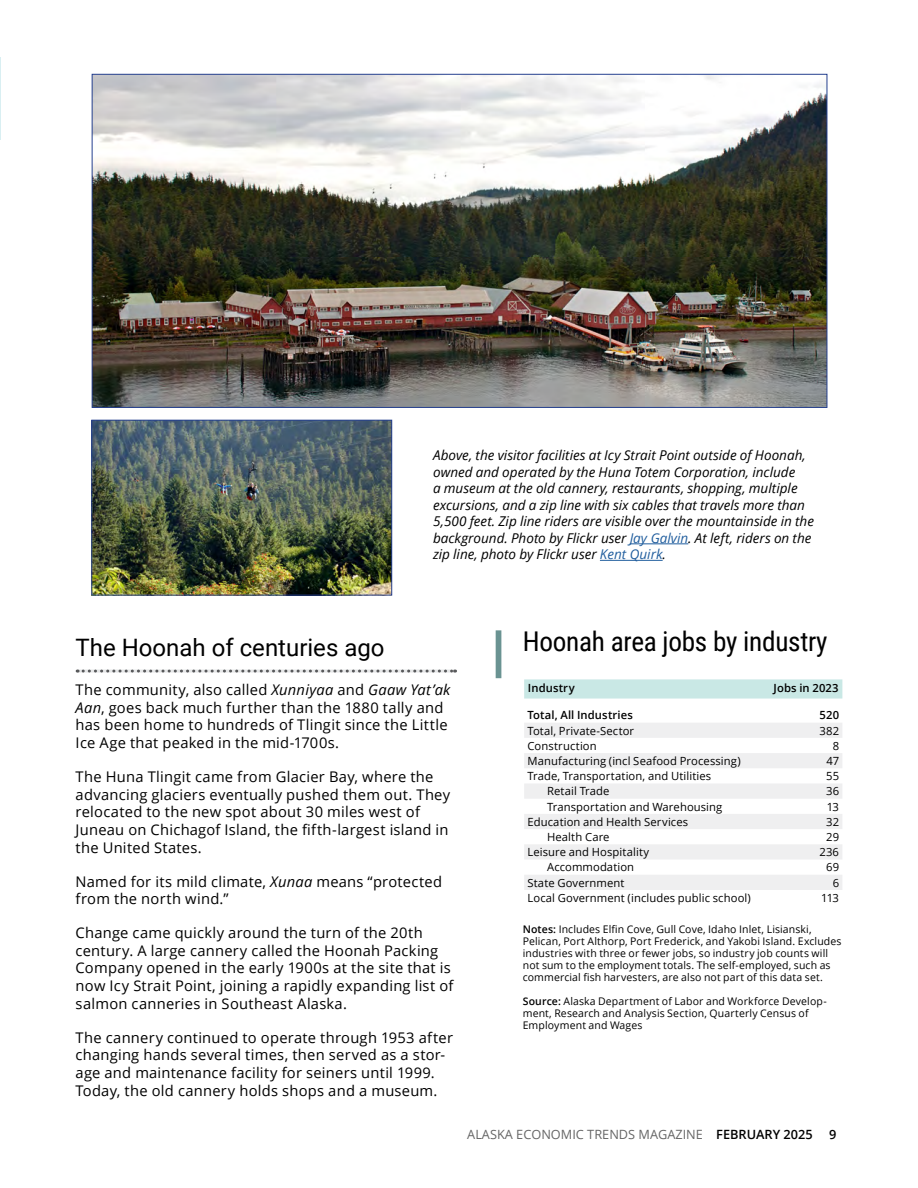
<style>
.page{position:relative;width:918px;height:1188px;background:#fff}
.page>*{position:absolute;margin:0;border:0;box-sizing:border-box;transform-origin:0 0}
.Exhibit_heads{font:27.15px "Roboto Condensed";letter-spacing:-.01em;color:#000}
.Article_subheads{font:24px "Roboto";color:#000}
.Text{font:14.7px/17.7px "Open Sans";letter-spacing:.015em;color:#000}
.Page_Number_-_Align_Left{font:italic 13.5px/16.5px "Open Sans";color:#000}
.t1{font:12.75px "Open Sans";color:#666}
.t2{font:600 12.75px "Open Sans";color:#000}
.t3{font:11.25px "Open Sans";letter-spacing:.01em;color:#000}
.t4{font:600 11.25px "Open Sans";letter-spacing:.01em;color:#000}
.Text-2{font:10.5px/12px "Open Sans";letter-spacing:.01em;color:#000}
.s1{color:#215e9e}
.s2{font-style:italic}
.s3{font-weight:600}
.s4{font-weight:600;color:#000}
</style>
<div class="page">
<hr style="left:0;top:58px;width:1px;height:82px;background:#d7eff2">
<img style="left:94px;top:76px;width:731px;height:330px">
<img style="left:93px;top:422px;width:297px;height:171px">
<div style="left:91px;top:420px;width:301px;height:175px;border:1px solid #25408f"></div>
<svg style="left:77px;top:670px;width:379px;height:3px"></svg>
<svg style="left:524px;top:679px;width:318px;height:20px;background:#cbe8e6"></svg>
<svg style="left:524px;top:723px;width:318px;height:167px;fill:#efeff0"></svg>
<div style="left:496px;top:630px;width:5px;height:48px;background:#6a9392"></div>
<hr style="left:630px;top:544px;width:58px;height:1px;background:#215e9e">
<hr style="left:600px;top:560px;width:63px;height:1px;background:#215e9e">
<p class="Page_Number_-_Align_Left" style="left:433px;top:447px;width:383px">Above, the visitor facilities at Icy Strait Point outside of Hoonah, owned and operated by the Huna Totem Corporation, include<br>a museum at the old cannery, restaurants, shopping, multiple excursions, and a zip line with six cables that travels more than 5,500 feet. Zip line riders are visible over the mountainside in the background. Photo by Flickr user <span class="s1">Jay Galvin</span>. At left, riders on the zip line, photo by Flickr user <span class="s1">Kent Quirk</span>.</p>
<p class="Article_subheads" style="left:76px;top:630px;width:310px">The Hoonah of centuries ago</p>
<p class="Text" style="left:76px;top:680px;width:376px">The community, also called <span class="s2">Xunniyaa</span> and <span class="s2">Gaaw Yat’ak Aan</span>, goes back much further than the 1880 tally and has been home to hundreds of Tlingit since the Little Ice Age that peaked in the mid-1700s.</p>
<p class="Text" style="left:76px;top:767px;width:376px">The Huna Tlingit came from Glacier Bay, where the advancing glaciers eventually pushed them out. They relocated to the new spot about 30 miles west of Juneau on Chichagof Island, the fifth-largest island in the United States.</p>
<p class="Text" style="left:76px;top:872px;width:368px">Named for its mild climate, <span class="s2">Xunaa</span> means “protected from the north wind.”</p>
<p class="Text" style="left:76px;top:924px;width:379px">Change came quickly around the turn of the 20th century. A large cannery called the Hoonah Packing Company opened in the early 1900s at the site that is now Icy Strait Point, joining a rapidly expanding list of salmon canneries in Southeast Alaska.</p>
<p class="Text" style="left:76px;top:1028px;width:379px">The cannery continued to operate through 1953 after changing hands several times, then served as a stor&shy;age and maintenance facility for seiners until 1999.<br>Today, the old cannery holds shops and a museum.</p>
<p class="Exhibit_heads" style="left:523px;top:622px;width:306px">Hoonah area jobs by industry</p>
<p class="t4" style="left:528px;top:680px;width:48px">Industry</p>
<p class="t4" style="left:774px;top:680px;width:67px">Jobs in 2023</p>
<p class="t4" style="left:527px;top:708px;width:107px">Total, All Industries</p>
<p class="t4" style="left:820px;top:708px;width:21px">520</p>
<p class="t3" style="left:527px;top:723px;width:108px">Total, Private-Sector</p>
<p class="t3" style="left:819px;top:723px;width:21px">382</p>
<p class="t3" style="left:527px;top:738px;width:71px">Construction</p>
<p class="t3" style="left:833px;top:738px;width:8px">8</p>
<p class="t3" style="left:527px;top:753px;width:215px">Manufacturing (incl Seafood Processing)</p>
<p class="t3" style="left:826px;top:753px;width:14px">47</p>
<p class="t3" style="left:527px;top:768px;width:185px">Trade, Transportation, and Utilities</p>
<p class="t3" style="left:826px;top:768px;width:14px">55</p>
<p class="t3" style="left:547px;top:784px;width:64px">Retail Trade</p>
<p class="t3" style="left:826px;top:784px;width:15px">36</p>
<p class="t3" style="left:547px;top:799px;width:177px">Transportation and Warehousing</p>
<p class="t3" style="left:827px;top:799px;width:14px">13</p>
<p class="t3" style="left:527px;top:814px;width:162px">Education and Health Services</p>
<p class="t3" style="left:826px;top:814px;width:14px">32</p>
<p class="t3" style="left:547px;top:829px;width:64px">Health Care</p>
<p class="t3" style="left:826px;top:829px;width:14px">29</p>
<p class="t3" style="left:527px;top:844px;width:123px">Leisure and Hospitality</p>
<p class="t3" style="left:819px;top:844px;width:21px">236</p>
<p class="t3" style="left:547px;top:860px;width:89px">Accommodation</p>
<p class="t3" style="left:826px;top:860px;width:14px">69</p>
<p class="t3" style="left:527px;top:875px;width:99px">State Government</p>
<p class="t3" style="left:833px;top:875px;width:8px">6</p>
<p class="t3" style="left:527px;top:890px;width:225px">Local Government (includes public school)</p>
<p class="t3" style="left:821px;top:890px;width:19px">113</p>
<p class="Text-2" style="left:523px;top:923px;width:320px"><span class="s3">Notes:</span> Includes Elfin Cove, Gull Cove, Idaho Inlet, Lisianski, Pelican, Port Althorp, Port Frederick, and Yakobi Island. Excludes industries with three or fewer jobs, so industry job counts will not sum to the employment totals. The self-employed, such as commercial fish harvesters, are also not part of this data set.</p>
<p class="Text-2" style="left:523px;top:995px;width:305px"><span class="s3">Source:</span> Alaska Department of Labor and Workforce Develop&shy;ment, Research and Analysis Section, Quarterly Census of<br>Employment and Wages</p>
<p class="t1" style="left:467px;top:1126px;width:347px">ALASKA ECONOMIC TRENDS MAGAZINE <span class="s4">FEBRUARY 2025</span></p>
<p class="t2" style="left:829px;top:1126px;width:9px">9</p>
</div>
